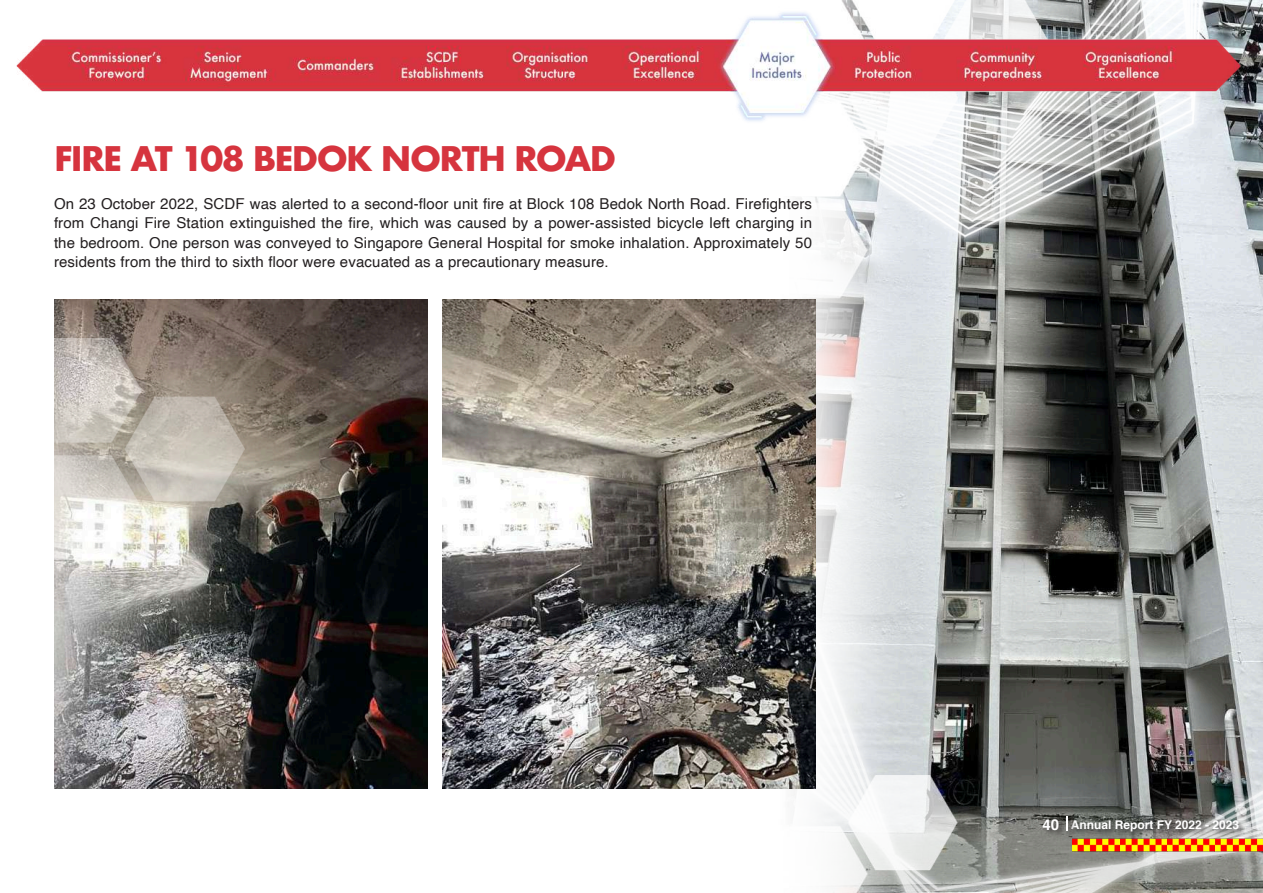
<style>
.page{position:relative;width:1263px;height:893px;background:#fff}
.page>*{position:absolute;margin:0;border:0;box-sizing:border-box;transform-origin:0 0}
.t1{font:700 33px "Futura";letter-spacing:-.05em;color:#d6343e}
.t2{font:15px/19.5px "Helvetica";letter-spacing:.01em;color:#231f20;text-align:justify}
.t3{font:700 12px "Helvetica";color:#fff}
.s1{font-size:15px}
</style>
<div class="page">
<img style="left:16px;top:0;width:1247px;height:893px">
<img style="left:54px;top:300px;width:373px;height:489px">
<img style="left:442px;top:300px;width:373px;height:489px">
<img style="left:21px;top:338px;width:224px;height:221px">
<div style="left:1041px;top:817px;width:25px;height:20px;background:#231f20;opacity:.75"></div>
<div style="left:1070px;top:819px;width:176px;height:20px;background:#231f20;opacity:.75"></div>
<div style="left:1064px;top:815px;width:11px;height:24px;background:#231f20;opacity:.75"></div>
<svg style="left:1066px;top:816px;width:2px;height:15px"></svg>
<img style="left:1072px;top:839px;width:191px;height:12px">
<h1 class="t1" style="left:54px;top:135px;width:564px">FIRE AT 108 BEDOK NORTH ROAD</h1>
<p class="t2" style="left:54px;top:194px;width:760px">On 23 October 2022, SCDF was alerted to a second-floor unit fire at Block 108 Bedok North Road. Firefighters from Changi Fire Station extinguished the fire, which was caused by a power-assisted bicycle left charging in the bedroom. One person was conveyed to Singapore General Hospital for smoke inhalation. Approximately 50 residents from the third to sixth floor were evacuated as a precautionary measure.</p>
<p class="t3" style="left:1042px;top:815px;width:198px"><span class="s1">40</span> Annual Report FY 2022 - 2023</p>
</div>
